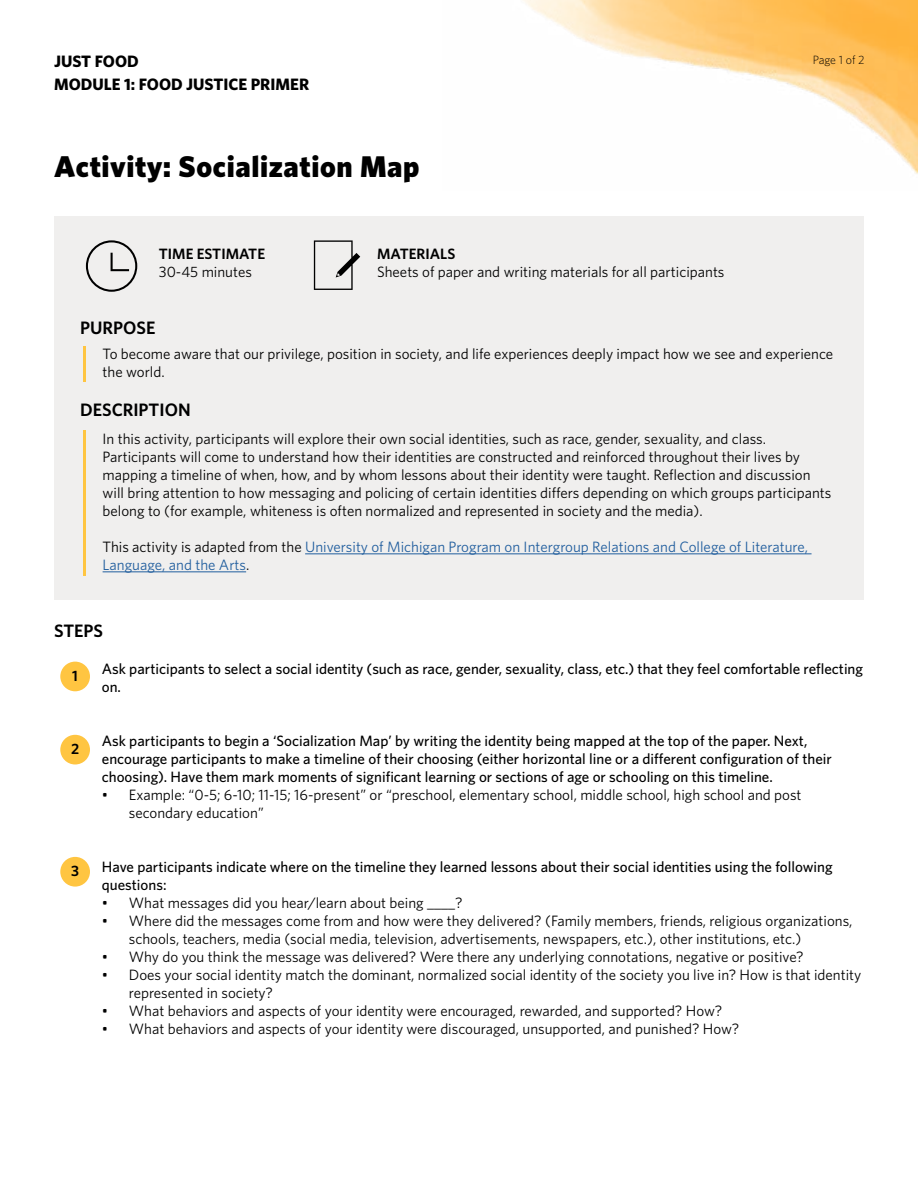
<style>
.page{position:relative;width:918px;height:1188px;background:#fff}
.page>*{position:absolute;margin:0;border:0;box-sizing:border-box;transform-origin:0 0}
.t1{font:900 30px "Whitney";letter-spacing:.02em;color:#000}
.t2{font:600 18px "Whitney";color:#000}
.t3{font:700 16.5px/22.5px "Whitney";color:#000}
.t4{font:15px/18px "Whitney";color:#000}
.t5{font:500 15px/18px "Whitney";color:#000}
.t6{font:15px/18px "Whitney";color:#215e9e}
.t7{font:600 15px "Whitney";color:#000}
.t8{font:300 12px "Whitney";letter-spacing:-.005em;color:#000}
.s1{color:#000}
</style>
<div class="page">
<div style="left:54px;top:216px;width:810px;height:383px;background:#f0efee"></div>
<hr style="left:83px;top:346px;width:3px;height:36px;background:#ffc541">
<hr style="left:305px;top:553px;width:507px;height:1px;background:#215e9e">
<hr style="left:103px;top:571px;width:143px;height:1px;background:#215e9e">
<div style="left:60px;top:662px;width:30px;height:29px;background:#ffc541;border-radius:50%"></div>
<div style="left:60px;top:857px;width:30px;height:30px;background:#ffc541;border-radius:50%"></div>
<div style="left:60px;top:735px;width:30px;height:30px;background:#ffc541;border-radius:50%"></div>
<img style="left:523px;top:0;width:395px;height:174px">
<hr style="left:83px;top:430px;width:3px;height:146px;background:#ffc541">
<svg style="left:86px;top:240px;width:51px;height:52px"></svg>
<svg style="left:314px;top:240px;width:46px;height:50px"></svg>
<p class="t3" style="left:54px;top:50px;width:257px">JUST FOOD<br>MODULE 1: FOOD JUSTICE PRIMER</p>
<h1 class="t1" style="left:54px;top:146px;width:367px">Activity: Socialization Map</h1>
<p class="t7" style="left:159px;top:244px;width:108px">TIME ESTIMATE</p>
<p class="t4" style="left:159px;top:263px;width:95px">30-45 minutes</p>
<p class="t7" style="left:377px;top:244px;width:80px">MATERIALS</p>
<p class="t4" style="left:377px;top:263px;width:349px">Sheets of paper and writing materials for all participants</p>
<p class="t8" style="left:813px;top:51px;width:54px">Page 1 of 2</p>
<p class="t2" style="left:80px;top:315px;width:77px">PURPOSE</p>
<p class="t4" style="left:103px;top:345px;width:732px">To become aware that our privilege, position in society, and life experiences deeply impact how we see and experience the world.</p>
<p class="t2" style="left:80px;top:398px;width:112px">DESCRIPTION</p>
<p class="t4" style="left:103px;top:430px;width:730px">In this activity, participants will explore their own social identities, such as race, gender, sexuality, and class.<br>Participants will come to understand how their identities are constructed and reinforced throughout their lives by mapping a timeline of when, how, and by whom lessons about their identity were taught. Reflection and discussion will bring attention to how messaging and policing of certain identities differs depending on which groups participants belong to (for example, whiteness is often normalized and represented in society and the media).</p>
<p class="t6" style="left:103px;top:538px;width:707px"><span class="s1">This activity is adapted from the</span> University of Michigan Program on Intergroup Relations and College of Literature,<br>Language, and the Arts<span class="s1">.</span></p>
<p class="t2" style="left:54px;top:619px;width:51px">STEPS</p>
<p class="t5" style="left:102px;top:659px;width:763px">Ask participants to select a social identity (such as race, gender, sexuality, class, etc.) that they feel comfortable reflecting on.</p>
<p class="t7" style="left:72px;top:666px;width:7px">1</p>
<p class="t7" style="left:71px;top:739px;width:10px">2</p>
<p class="t7" style="left:71px;top:861px;width:9px">3</p>
<p class="t5" style="left:102px;top:731px;width:732px">Ask participants to begin a ‘Socialization Map’ by writing the identity being mapped at the top of the paper. Next, encourage participants to make a timeline of their choosing (either horizontal line or a different configuration of their choosing). Have them mark moments of significant learning or sections of age or schooling on this timeline.</p>
<p class="t4" style="left:129px;top:785px;width:674px;text-indent:-27px">• Example: “0-5; 6-10; 11-15; 16-present” or “preschool, elementary school, middle school, high school and post secondary education”</p>
<p class="t5" style="left:102px;top:857px;width:732px">Have participants indicate where on the timeline they learned lessons about their social identities using the following questions:</p>
<p class="t4" style="left:102px;top:893px;width:362px">• What messages did you hear/learn about being ____?</p>
<p class="t4" style="left:129px;top:911px;width:725px;text-indent:-27px">• Where did the messages come from and how were they delivered? (Family members, friends, religious organizations, schools, teachers, media (social media, television, advertisements, newspapers, etc.), other institutions, etc.)</p>
<p class="t4" style="left:102px;top:947px;width:703px">• Why do you think the message was delivered? Were there any underlying connotations, negative or positive?</p>
<p class="t4" style="left:129px;top:965px;width:734px;text-indent:-27px">• Does your social identity match the dominant, normalized social identity of the society you live in? How is that identity represented in society?</p>
<p class="t4" style="left:102px;top:1001px;width:622px">• What behaviors and aspects of your identity were encouraged, rewarded, and supported? How?</p>
<p class="t4" style="left:102px;top:1019px;width:639px">• What behaviors and aspects of your identity were discouraged, unsupported, and punished? How?</p>
</div>
